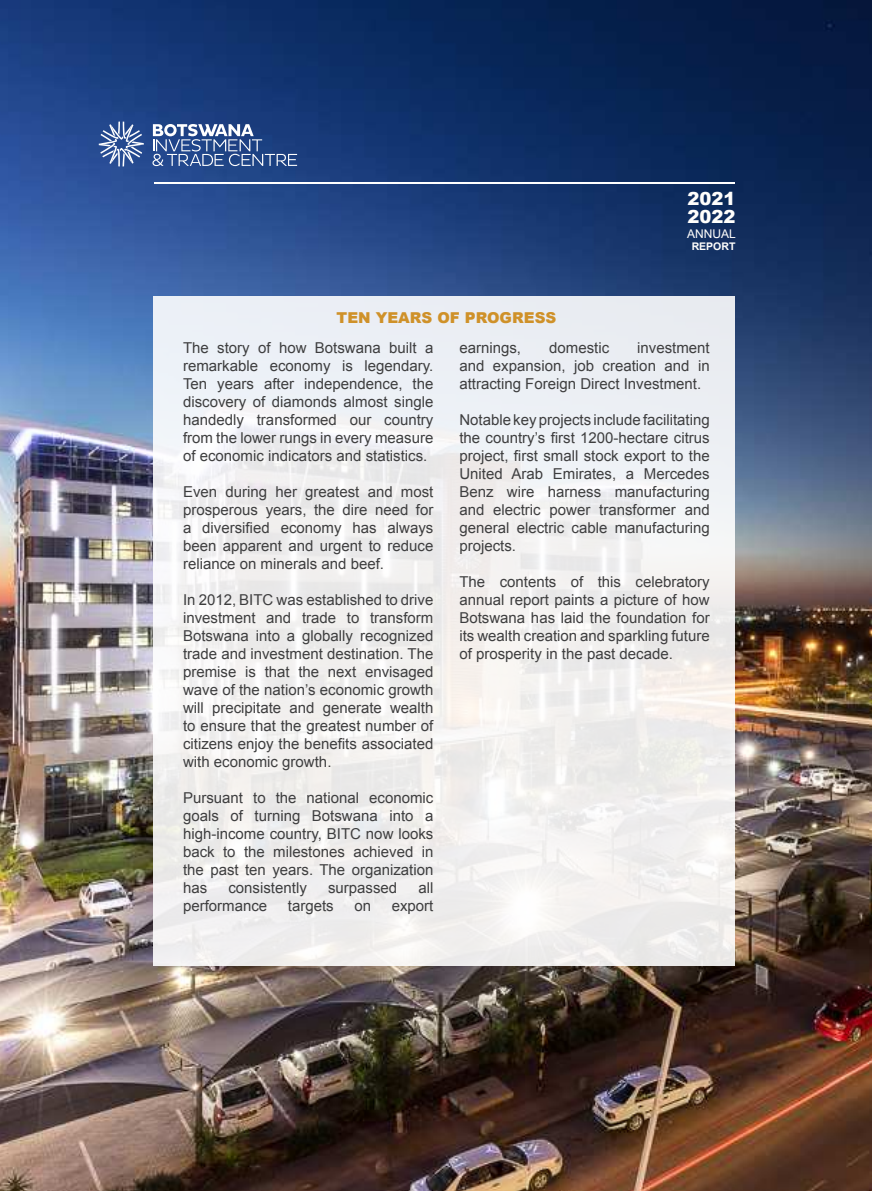
<style>
.page{position:relative;width:872px;height:1191px;background:#fff}
.page>*{position:absolute;margin:0;border:0;box-sizing:border-box;transform-origin:0 0}
.t1{font:900 18px/18px "Arial";color:#fffefc}
.t2{font:15px/18px "Arial";color:#3e3e3f;text-align:justify}
.t3{font:900 15px "Arial";color:#cf9129}
.t4{font:12px "Arial";color:#fffefc}
.t5{font:700 10.5px "Arial";color:#fffefc}
</style>
<div class="page">
<img style="left:0;top:0;width:872px;height:1191px">
<svg style="left:152px;top:124px;width:145px;height:42px;background:#536fa1"></svg>
<svg style="left:99px;top:122px;width:45px;height:44px;background:#5e79ac"></svg>
<hr style="left:154px;top:182px;width:580px;height:2px;background:#fff">
<div style="left:153px;top:296px;width:582px;height:669px;background:#eff0f1"></div>
<p class="t3" style="left:336px;top:309px;width:221px">TEN YEARS OF PROGRESS</p>
<p class="t1" style="left:687px;top:190px;width:50px">2021<br>2022</p>
<p class="t4" style="left:687px;top:229px;width:50px">ANNUAL</p>
<p class="t5" style="left:691px;top:240px;width:45px">REPORT</p>
<p class="t2" style="left:183px;top:340px;width:252px">The story of how Botswana built a remarkable economy is legendary.<br>Ten years after independence, the discovery of diamonds almost single handedly transformed our country from the lower rungs in every measure of economic indicators and statistics.</p>
<p class="t2" style="left:183px;top:484px;width:252px">Even during her greatest and most prosperous years, the dire need for a diversi昀椀ed economy has always been apparent and urgent to reduce reliance on minerals and beef.</p>
<p class="t2" style="left:183px;top:592px;width:252px">In 2012, BITC was established to drive investment and trade to transform Botswana into a globally recognized trade and investment destination. The premise is that the next envisaged wave of the nation’s economic growth will precipitate and generate wealth to ensure that the greatest number of citizens enjoy the bene昀椀ts associated with economic growth.</p>
<p class="t2" style="left:183px;top:790px;width:252px">Pursuant to the national economic goals of turning Botswana into a high-income country, BITC now looks back to the milestones achieved in the past ten years. The organization has</p>
<p class="t2" style="left:228px;top:880px;width:80px">consistently</p>
<p class="t2" style="left:328px;top:880px;width:71px">surpassed</p>
<p class="t2" style="left:418px;top:880px;width:16px">all</p>
<p class="t2" style="left:183px;top:898px;width:86px">performance</p>
<p class="t2" style="left:288px;top:898px;width:47px">targets</p>
<p class="t2" style="left:354px;top:898px;width:18px">on</p>
<p class="t2" style="left:392px;top:898px;width:43px">export</p>
<p class="t2" style="left:459px;top:340px;width:252px;text-indent:178px">investment and expansion, job creation and in attracting Foreign Direct Investment.</p>
<p class="t2" style="left:459px;top:412px;width:252px">Notable key projects include facilitating the country’s 昀椀rst 1200-hectare citrus project, 昀椀rst small stock export to the United Arab Emirates, a Mercedes Benz wire harness manufacturing and electric power transformer and general electric cable manufacturing projects.</p>
<p class="t2" style="left:459px;top:574px;width:252px">The contents of this celebratory annual report paints a picture of how Botswana has laid the foundation for its wealth creation and sparkling future of prosperity in the past decade.</p>
<p class="t2" style="left:459px;top:340px;width:63px">earnings,</p>
<p class="t2" style="left:549px;top:340px;width:62px">domestic</p>
</div>
